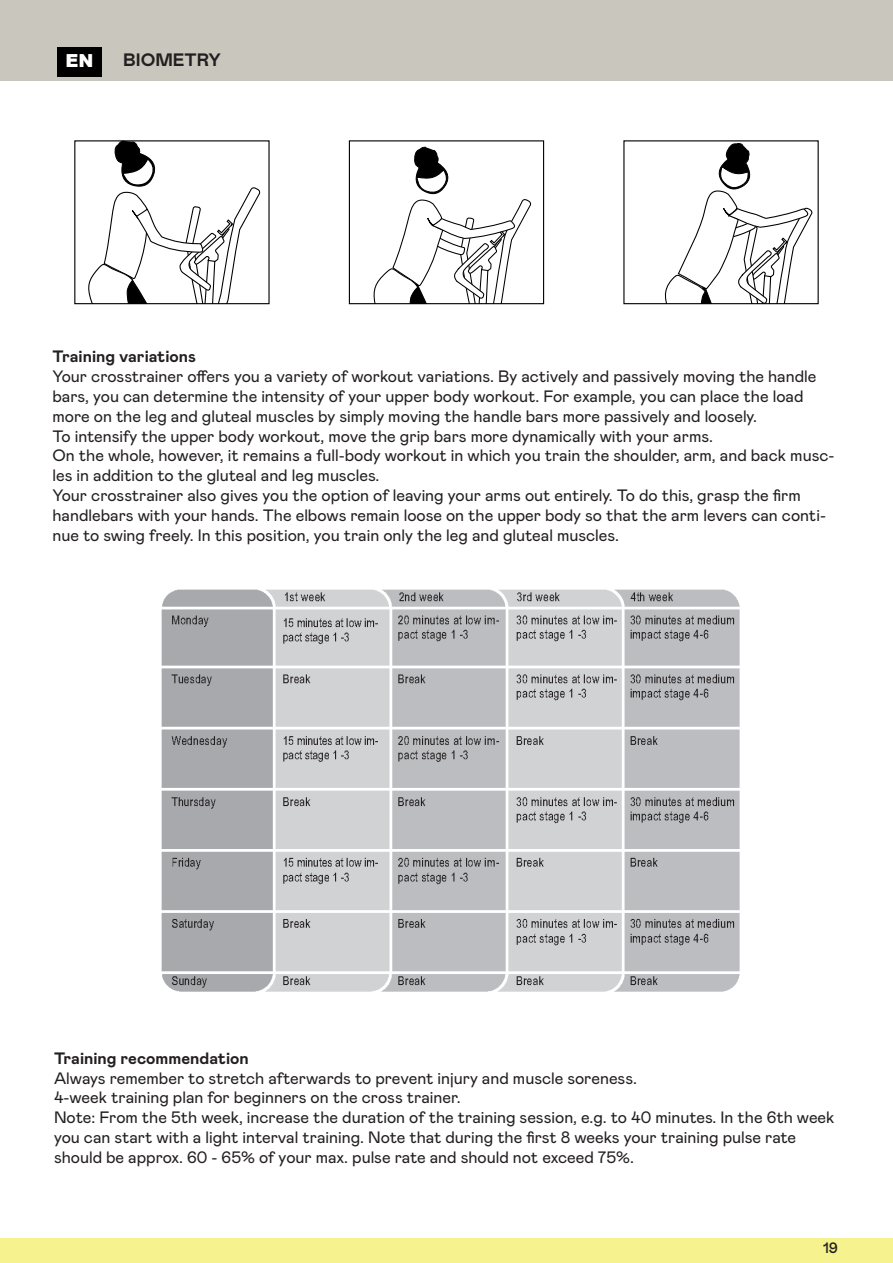
<style>
.page{position:relative;width:893px;height:1263px;background:#fff}
.page>*{position:absolute;margin:0;border:0;box-sizing:border-box;transform-origin:0 0}
.t1{font:700 18px "Mabry";color:#231f20}
.t2{font:900 18px "Arial";color:#fff}
.t3{font:16.5px/19.8px "Mabry";color:#231f20}
.t4{font:700 16.5px "Mabry";color:#231f20}
.t5{font:500 15px "Mabry";color:#231f20}
</style>
<div class="page">
<div style="left:0;top:0;width:893px;height:81px;background:#c9c6bd"></div>
<div style="left:0;top:1238px;width:893px;height:25px;background:#f6f28d"></div>
<svg style="left:88px;top:142px;width:173px;height:160px"></svg>
<div style="left:74px;top:140px;width:196px;height:164px;border:1px solid #000"></div>
<svg style="left:373px;top:147px;width:159px;height:155px"></svg>
<div style="left:349px;top:140px;width:195px;height:164px;border:1px solid #000"></div>
<svg style="left:664px;top:143px;width:149px;height:159px"></svg>
<div style="left:57px;top:47px;width:45px;height:30px;background:#000"></div>
<img style="left:161px;top:589px;width:579px;height:403px">
<p class="t2" style="left:65px;top:48px;width:29px">EN</p>
<p class="t1" style="left:123px;top:47px;width:99px">BIOMETRY</p>
<p class="t4" style="left:53px;top:345px;width:145px">Training variations</p>
<p class="t3" style="left:53px;top:366px;width:783px">Your crosstrainer offers you a variety of workout variations. By actively and passively moving the handle bars, you can determine the intensity of your upper body workout. For example, you can place the load more on the leg and gluteal muscles by simply moving the handle bars more passively and loosely.<br>To intensify the upper body workout, move the grip bars more dynamically with your arms.<br>On the whole, however, it remains a full-body workout in which you train the shoulder, arm, and back musc&shy;les in addition to the gluteal and leg muscles.<br>Your crosstrainer also gives you the option of leaving your arms out entirely. To do this, grasp the firm handlebars with your hands. The elbows remain loose on the upper body so that the arm levers can conti&shy;nue to swing freely. In this position, you train only the leg and gluteal muscles.</p>
<p class="t4" style="left:54px;top:1046px;width:196px">Training recommendation</p>
<p class="t3" style="left:54px;top:1067px;width:782px">Always remember to stretch afterwards to prevent injury and muscle soreness.<br>4-week training plan for beginners on the cross trainer.<br>Note: From the 5th week, increase the duration of the training session, e.g. to 40 minutes. In the 6th week you can start with a light interval training. Note that during the first 8 weeks your training pulse rate should be approx. 60 - 65% of your max. pulse rate and should not exceed 75%.</p>
<p class="t5" style="left:823px;top:1237px;width:16px">19</p>
</div>
